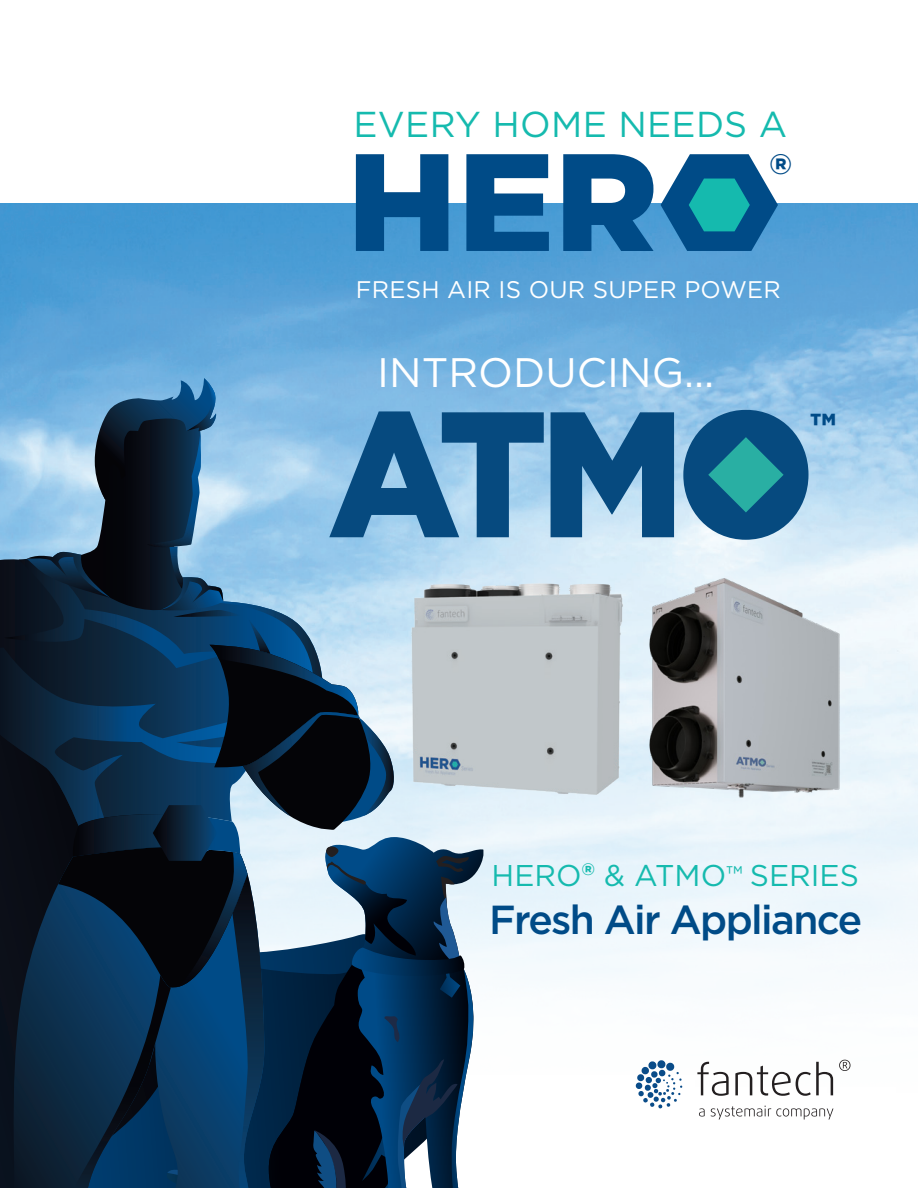
<style>
.page{position:relative;width:918px;height:1188px;background:#fff}
.page>*{position:absolute;margin:0;border:0;box-sizing:border-box;transform-origin:0 0}
.t1{font:41.25px "Gotham";color:#fff}
.t2{font:500 40.5px "Gotham";letter-spacing:-.04em;color:#004b87}
.t3{font:900 37.5px "Gotham";color:#004b87}
.t4{font:36px "Gotham";letter-spacing:.01em;color:#15baae}
.t5{font:30px "Gotham";color:#15baae}
.t6{font:900 28.05px "Gotham";color:#004b87}
.t7{font:24px "Gotham";letter-spacing:.01em;color:#fff}
.s1{font-size:24px}
</style>
<div class="page">
<img style="left:0;top:202px;width:918px;height:914px">
<img style="left:544px;top:512px;width:167px;height:368px">
<svg style="left:636px;top:1060px;width:46px;height:49px"></svg>
<svg style="left:699px;top:1108px;width:6px;height:9px"></svg>
<svg style="left:711px;top:1106px;width:122px;height:14px"></svg>
<svg style="left:697px;top:1062px;width:32px;height:34px"></svg>
<svg style="left:735px;top:1062px;width:98px;height:34px"></svg>
<svg style="left:839px;top:1060px;width:11px;height:11px"></svg>
<img style="left:601px;top:569px;width:294px;height:244px">
<svg style="left:356px;top:154px;width:92px;height:97px;background:#3172a4"></svg>
<svg style="left:466px;top:154px;width:83px;height:97px;background:#276a9e"></svg>
<svg style="left:563px;top:154px;width:215px;height:97px;background:#2f7ba6"></svg>
<svg style="left:0;top:378px;width:544px;height:810px;background:#4e6b84"></svg>
<svg style="left:551px;top:412px;width:123px;height:125px;background:#36719e"></svg>
<svg style="left:683px;top:410px;width:126px;height:130px;background:#337a9d"></svg>
<p class="t4" style="left:353px;top:104px;width:435px">EVERY HOME NEEDS A</p>
<p class="t6" style="left:769px;top:148px;width:25px">®</p>
<p class="t7" style="left:356px;top:276px;width:426px">FRESH AIR IS OUR SUPER POWER</p>
<p class="t1" style="left:377px;top:350px;width:338px">INTRODUCING...</p>
<p class="t3" style="left:810px;top:405px;width:28px">™</p>
<p class="t5" style="left:492px;top:858px;width:369px">HERO<sup>®</sup> &amp; ATMO<span class="s1">™</span> SERIES</p>
<p class="t2" style="left:489px;top:896px;width:375px">Fresh Air Appliance</p>
</div>
